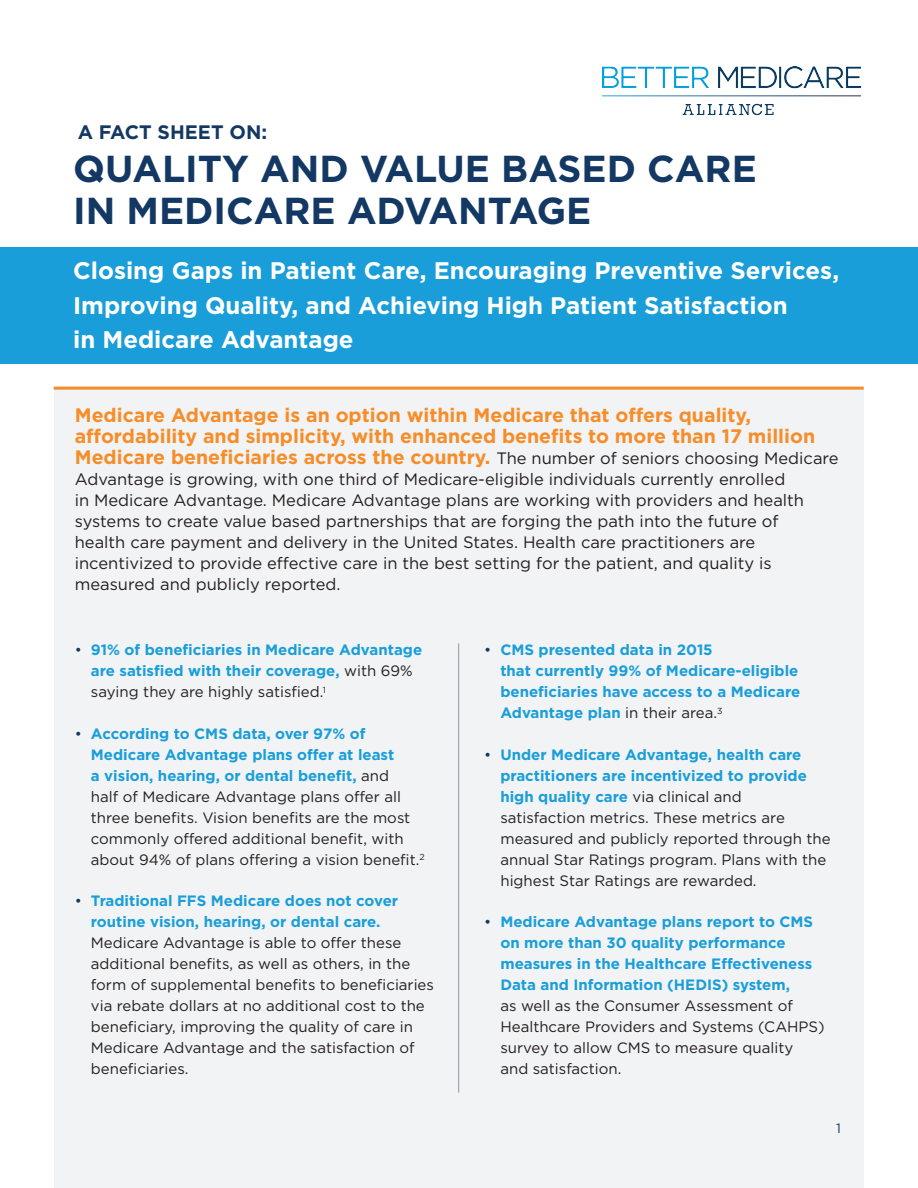
<style>
.page{position:relative;width:918px;height:1188px;background:#fff}
.page>*{position:absolute;margin:0;border:0;box-sizing:border-box;transform-origin:0 0}
.t1{font:700 37.5px/42px "Gotham";color:#133863}
.t2{font:700 24px/34.5px "Gotham";color:#fff}
.body{font:700 19.5px/21px "Gotham";color:#f68d29}
.t3{font:700 19.5px "Gotham";color:#133863}
.body-2{font:16.5px/21px "Gotham";color:#231f20}
.bullets{font:15px/21px "Gotham";color:#231f20}
.bullets-2{font:700 15px/21px "Gotham";color:#199eda}
.t4{font:13.5px "Gotham";color:#133863}
.s1{font-weight:400;font-size:16.5px;color:#231f20}
.s2{font-weight:400;color:#133863}
.s3{font-weight:400;color:#231f20}
.s4{color:#133863}
.s5{font-weight:700;color:#199eda}
</style>
<div class="page">
<div style="left:0;top:247px;width:918px;height:117px;background:#199eda"></div>
<div style="left:54px;top:387px;width:810px;height:801px;background:#f2f3f4"></div>
<hr style="left:458px;top:644px;width:1px;height:449px;background:#939598">
<hr style="left:54px;top:387px;width:810px;height:3px;background:#f68d29">
<img style="left:602px;top:67px;width:259px;height:47px">
<p class="t3" style="left:78px;top:119px;width:191px">A FACT SHEET ON:</p>
<p class="t1" style="left:73px;top:147px;width:685px">QUALITY AND VALUE BASED CARE<br>IN MEDICARE ADVANTAGE</p>
<p class="t2" style="left:73px;top:253px;width:768px">Closing Gaps in Patient Care, Encouraging Preventive Services,<br>Improving Quality, and Achieving High Patient Satisfaction<br>in Medicare Advantage</p>
<p class="body" style="left:75px;top:404px;width:765px">Medicare Advantage is an option within Medicare that offers quality, affordability and simplicity, with enhanced benefits to more than 17 million<br>Medicare beneficiaries across the country. <span class="s1">The number of seniors choosing Medicare</span></p>
<p class="body-2" style="left:75px;top:468px;width:731px">Advantage is growing, with one third of Medicare-eligible individuals currently enrolled<br>in Medicare Advantage. Medicare Advantage plans are working with providers and health systems to create value based partnerships that are forging the path into the future of health care payment and delivery in the United States. Health care practitioners are incentivized to provide effective care in the best setting for the patient, and quality is measured and publicly reported.</p>
<p class="bullets-2" style="left:91px;top:640px;width:333px;text-indent:-16px"><span class="s2">•</span> 91% of beneficiaries in Medicare Advantage are satisfied with their coverage, <span class="s3">with 69% saying they are highly satisfied.</span><sup>1</sup></p>
<p class="bullets" style="left:91px;top:723px;width:335px;text-indent:-16px"><span class="s4">•</span> <span class="s5">According to CMS data, over 97% of Medicare Advantage plans offer at least<br>a vision, hearing, or dental benefit,</span> and<br>half of Medicare Advantage plans offer all three benefits. Vision benefits are the most commonly offered additional benefit, with about 94% of plans offering a vision benefit.<sup>2</sup></p>
<p class="bullets" style="left:91px;top:890px;width:345px;text-indent:-16px"><span class="s4">•</span> <span class="s5">Traditional FFS Medicare does not cover routine vision, hearing, or dental care.<br></span>Medicare Advantage is able to offer these additional benefits, as well as others, in the form of supplemental benefits to beneficiaries via rebate dollars at no additional cost to the beneficiary, improving the quality of care in Medicare Advantage and the satisfaction of beneficiaries.</p>
<p class="bullets-2" style="left:500px;top:640px;width:301px;text-indent:-16px"><span class="s2">•</span> CMS presented data in 2015<br>that currently 99% of Medicare-eligible beneficiaries have access to a Medicare Advantage plan <span class="s3">in their area.</span><sup>3</sup></p>
<p class="bullets" style="left:500px;top:744px;width:332px;text-indent:-16px"><span class="s4">•</span> <span class="s5">Under Medicare Advantage, health care practitioners are incentivized to provide high quality care</span> via clinical and<br>satisfaction metrics. These metrics are measured and publicly reported through the annual Star Ratings program. Plans with the highest Star Ratings are rewarded.</p>
<p class="bullets-2" style="left:500px;top:911px;width:326px;text-indent:-16px"><span class="s2">•</span> Medicare Advantage plans report to CMS on more than 30 quality performance measures in the Healthcare Effectiveness Data and Information (HEDIS) system,<br><span class="s3">as well as the Consumer Assessment of Healthcare Providers and Systems (CAHPS) survey to allow CMS to measure quality and satisfaction.</span></p>
<p class="t4" style="left:836px;top:1119px;width:6px">1</p>
</div>
